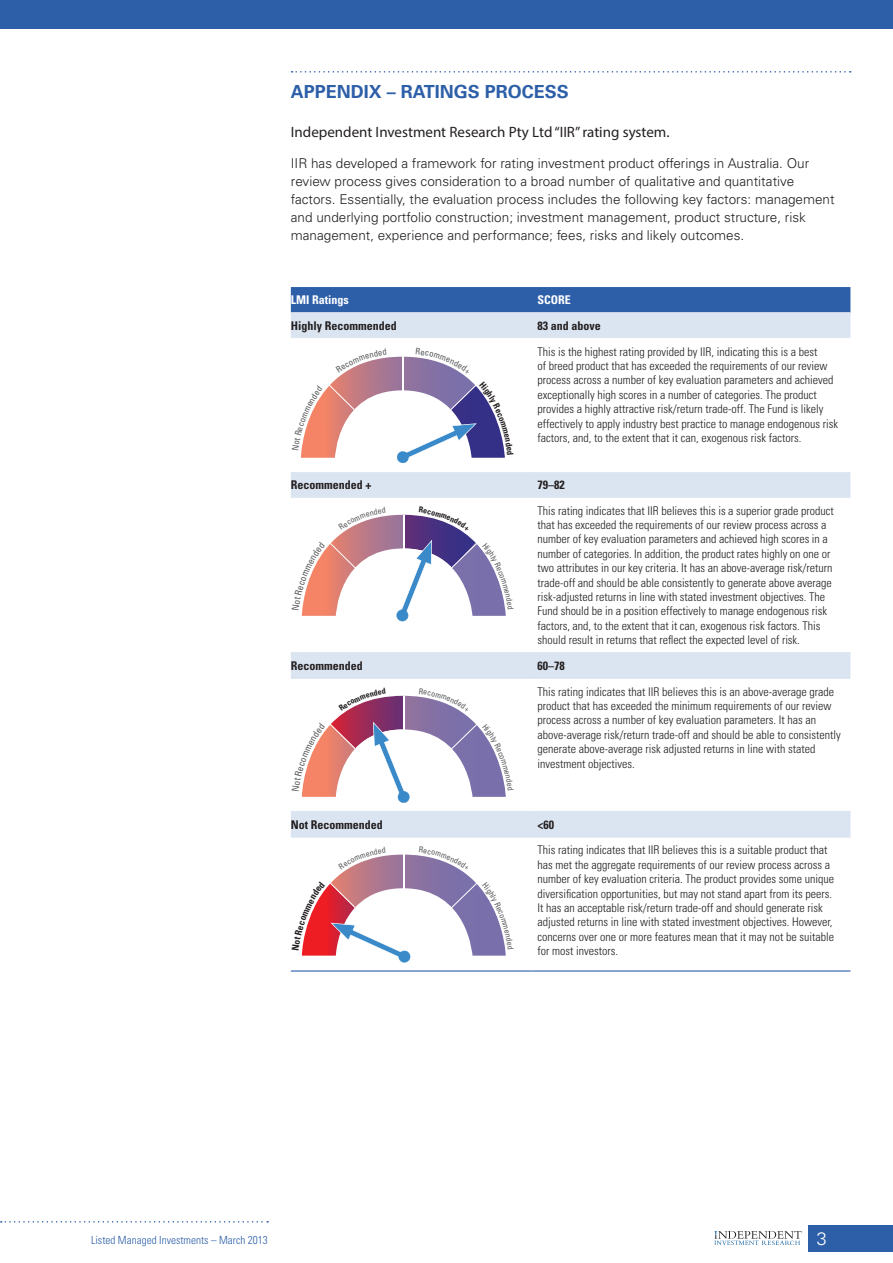
<style>
.page{position:relative;width:893px;height:1263px;background:#fff}
.page>*{position:absolute;margin:0;border:0;box-sizing:border-box;transform-origin:0 0}
.Header_1{font:700 18px "Univers LT Std";color:#2d5fa9}
.t1{font:300 18px "Univers LT Std";color:#fff}
.Header_2{font:15px "Myriad Pro";color:#231f20}
.Body_Text{font:300 13.5px/18px "Univers LT Std";color:#231f20}
.Table_text{font:300 condensed 12px/14.4px "Univers LT Std";color:#231f20}
.PnL_Subhead{font:700 condensed 12px "Univers LT Std";color:#231f20}
.Table_header{font:700 condensed 12px "Univers LT Std";color:#fff}
.t2{font:300 condensed 11.25px "Univers LT Std";color:#2d5fa9}
</style>
<div class="page">
<div style="left:808px;top:1225px;width:85px;height:26px;background:#2d5fa9"></div>
<div style="left:0;top:0;width:893px;height:28px;background:#2d5fa9"></div>
<svg style="left:1px;top:1221px;width:267px;height:1px"></svg>
<svg style="left:714px;top:1231px;width:88px;height:14px"></svg>
<svg style="left:292px;top:71px;width:559px;height:2px"></svg>
<div style="left:291px;top:287px;width:559px;height:25px;background:#2d5fa9"></div>
<div style="left:291px;top:313px;width:559px;height:25px;background:#dbe5f1"></div>
<svg style="left:291px;top:356px;width:559px;height:607px"></svg>
<hr style="left:291px;top:312px;width:240px;height:1px;background:#dbe5f1">
<hr style="left:531px;top:312px;width:319px;height:1px;background:#dbe5f1">
<hr style="left:291px;top:497px;width:240px;height:1px;background:#dbe5f1">
<hr style="left:531px;top:497px;width:319px;height:1px;background:#dbe5f1">
<hr style="left:291px;top:652px;width:240px;height:1px;background:#dbe5f1">
<hr style="left:531px;top:652px;width:319px;height:1px;background:#dbe5f1">
<hr style="left:291px;top:678px;width:240px;height:1px;background:#dbe5f1">
<hr style="left:531px;top:678px;width:319px;height:1px;background:#dbe5f1">
<hr style="left:291px;top:811px;width:240px;height:1px;background:#dbe5f1">
<hr style="left:531px;top:811px;width:319px;height:1px;background:#dbe5f1">
<hr style="left:291px;top:837px;width:240px;height:1px;background:#dbe5f1">
<hr style="left:531px;top:837px;width:319px;height:1px;background:#dbe5f1">
<hr style="left:291px;top:471px;width:240px;height:1px;background:#fff">
<hr style="left:531px;top:471px;width:319px;height:1px;background:#fff">
<hr style="left:291px;top:970px;width:240px;height:1px;background:#2d5fa9">
<hr style="left:531px;top:970px;width:319px;height:1px;background:#2d5fa9">
<img style="left:301px;top:357px;width:95px;height:101px">
<svg style="left:328px;top:384px;width:27px;height:26px"></svg>
<img style="left:302px;top:515px;width:101px;height:101px">
<hr style="left:403px;top:515px;width:1px;height:34px;background:#fff">
<img style="left:404px;top:696px;width:102px;height:101px">
<hr style="left:403px;top:696px;width:1px;height:34px;background:#fff">
<svg style="left:292px;top:386px;width:30px;height:64px"></svg>
<svg style="left:336px;top:356px;width:51px;height:17px"></svg>
<svg style="left:396px;top:356px;width:118px;height:107px"></svg>
<svg style="left:292px;top:541px;width:64px;height:69px"></svg>
<svg style="left:338px;top:507px;width:48px;height:23px"></svg>
<svg style="left:419px;top:507px;width:50px;height:24px"></svg>
<svg style="left:396px;top:540px;width:118px;height:81px"></svg>
<svg style="left:292px;top:722px;width:118px;height:81px"></svg>
<svg style="left:338px;top:688px;width:48px;height:23px"></svg>
<svg style="left:419px;top:688px;width:50px;height:24px"></svg>
<svg style="left:450px;top:723px;width:64px;height:68px"></svg>
<svg style="left:292px;top:846px;width:222px;height:116px"></svg>
<p class="Header_1" style="left:291px;top:81px;width:279px">APPENDIX – RATINGS PROCESS</p>
<p class="Header_2" style="left:291px;top:123px;width:380px">Independent Investment Research Pty Ltd “IIR” rating system.</p>
<p class="Body_Text" style="left:291px;top:154px;width:545px">IIR has developed a framework for rating investment product offerings in Australia. Our review process gives consideration to a broad number of qualitative and quantitative factors. Essentially, the evaluation process includes the following key factors: management and underlying portfolio construction; investment management, product structure, risk management, experience and performance; fees, risks and likely outcomes.</p>
<p class="Table_header" style="left:291px;top:293px;width:59px">LMI Ratings</p>
<p class="Table_header" style="left:537px;top:293px;width:35px">SCORE</p>
<p class="PnL_Subhead" style="left:291px;top:318px;width:107px">Highly Recommended</p>
<p class="PnL_Subhead" style="left:537px;top:318px;width:65px">83 and above</p>
<p class="Table_text" style="left:537px;top:344px;width:302px">This is the highest rating provided by IIR, indicating this is a best<br>of breed product that has exceeded the requirements of our review process across a number of key evaluation parameters and achieved exceptionally high scores in a number of categories. The product provides a highly attractive risk/return trade-off. The Fund is likely effectively to apply industry best practice to manage endogenous risk factors, and, to the extent that it can, exogenous risk factors.</p>
<p class="PnL_Subhead" style="left:291px;top:477px;width:82px">Recommended +</p>
<p class="PnL_Subhead" style="left:537px;top:477px;width:29px">79–82</p>
<p class="Table_text" style="left:537px;top:503px;width:298px">This rating indicates that IIR believes this is a superior grade product that has exceeded the requirements of our review process across a number of key evaluation parameters and achieved high scores in a number of categories. In addition, the product rates highly on one or two attributes in our key criteria. It has an above-average risk/return trade-off and should be able consistently to generate above average risk-adjusted returns in line with stated investment objectives. The Fund should be in a position effectively to manage endogenous risk factors, and, to the extent that it can, exogenous risk factors. This should result in returns that reflect the expected level of risk.</p>
<p class="PnL_Subhead" style="left:291px;top:658px;width:73px">Recommended</p>
<p class="PnL_Subhead" style="left:537px;top:658px;width:29px">60–78</p>
<p class="Table_text" style="left:537px;top:684px;width:305px">This rating indicates that IIR believes this is an above-average grade product that has exceeded the minimum requirements of our review process across a number of key evaluation parameters. It has an above-average risk/return trade-off and should be able to consistently generate above-average risk adjusted returns in line with stated investment objectives.</p>
<p class="PnL_Subhead" style="left:291px;top:817px;width:94px">Not Recommended</p>
<p class="PnL_Subhead" style="left:537px;top:817px;width:18px">&lt;60</p>
<p class="Table_text" style="left:537px;top:843px;width:298px">This rating indicates that IIR believes this is a suitable product that has met the aggregate requirements of our review process across a number of key evaluation criteria. The product provides some unique diversification opportunities, but may not stand apart from its peers.<br>It has an acceptable risk/return trade-off and should generate risk adjusted returns in line with stated investment objectives. However, concerns over one or more features mean that it may not be suitable for most investors.</p>
<p class="t2" style="left:91px;top:1233px;width:178px">Listed Managed Investments – March 2013</p>
<h1 class="t1" style="left:817px;top:1227px;width:12px">3</h1>
</div>
